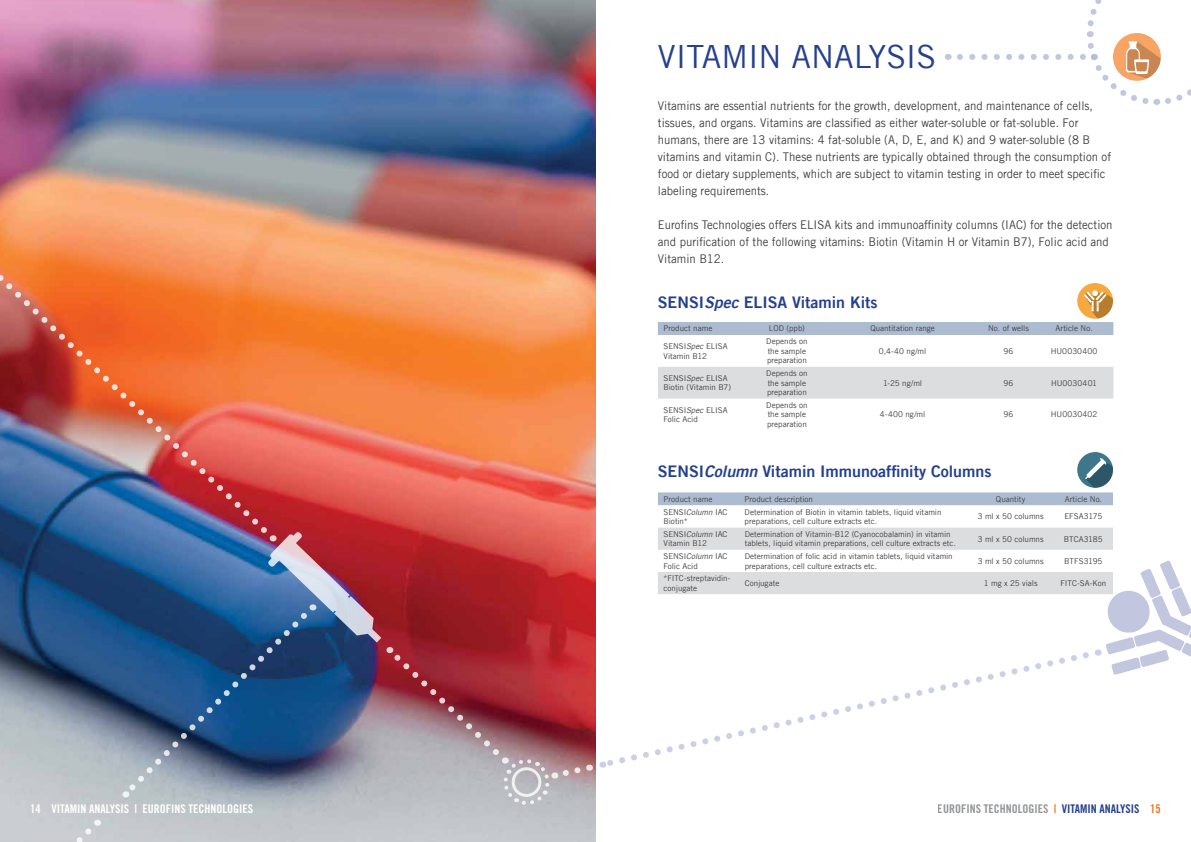
<style>
.page{position:relative;width:1191px;height:842px;background:#fff}
.page>*{position:absolute;margin:0;border:0;box-sizing:border-box;transform-origin:0 0}
.t1{font:32px "Trade Gothic LT";color:#25408f}
.t2{font:16px "Trade Gothic LT Bold Two";color:#25408f}
.t3{font:12px/17px "Trade Gothic LT";color:#414042;scale:.95 1}
.t4{font:12px "Trade Gothic LT Std Bd Cn 20";color:#fff}
.t5{font:12px "Trade Gothic LT Std Bd Cn 20";color:#939598}
.t6{font:8px/9.6px "Trade Gothic LT";color:#414042}
.s1{font-style:italic}
.s2{color:#ed7623}
.s3{color:#25408f}
</style>
<div class="page">
<svg style="left:960px;top:0;width:231px;height:105px"></svg>
<div style="left:658px;top:367px;width:455px;height:32px;background:#dcddde"></div>
<div style="left:1077px;top:283px;width:36px;height:36px;background:#f7a83e;border-radius:50%"></div>
<svg style="left:658px;top:290px;width:455px;height:45px"></svg>
<div style="left:1077px;top:452px;width:36px;height:36px;background:#3e768b;border-radius:50%"></div>
<img style="left:0;top:0;width:595px;height:842px">
<img style="left:0;top:251px;width:272px;height:287px">
<div style="left:23px;top:820px;width:75px;height:22px;background:#cacdd2"></div>
<svg style="left:601px;top:676px;width:404px;height:92px"></svg>
<svg style="left:658px;top:458px;width:533px;height:218px"></svg>
<img style="left:121px;top:532px;width:469px;height:274px">
<h1 class="t1" style="left:658px;top:38px;width:280px">VITAMIN ANALYSIS</h1>
<p class="t3" style="left:658px;top:97px;width:478px">Vitamins are essential nutrients for the growth, development, and maintenance of cells, tissues, and organs. Vitamins are classified as either water-soluble or fat-soluble. For humans, there are 13 vitamins: 4 fat-soluble (A, D, E, and K) and 9 water-soluble (8 B vitamins and vitamin C). These nutrients are typically obtained through the consumption of food or dietary supplements, which are subject to vitamin testing in order to meet specific labeling requirements.</p>
<h3 class="t3" style="left:658px;top:216px;width:480px">Eurofins Technologies offers ELISA kits and immunoaffinity columns (IAC) for the detection and purification of the following vitamins: Biotin (Vitamin H or Vitamin B7), Folic acid and<br>Vitamin B12.</h3>
<h2 class="t2" style="left:658px;top:292px;width:221px">SENSI<span class="s1">Spec</span> ELISA Vitamin Kits</h2>
<p class="t6" style="left:663px;top:324px;width:50px">Product name</p>
<p class="t6" style="left:769px;top:324px;width:37px">LOD (ppb)</p>
<p class="t6" style="left:870px;top:324px;width:66px">Quantitation range</p>
<p class="t6" style="left:988px;top:324px;width:42px">No. of wells</p>
<p class="t6" style="left:1055px;top:324px;width:39px">Article No.</p>
<p class="t6" style="left:663px;top:341px;width:66px">SENSI<span class="s1">Spec</span> ELISA<br>Vitamin B12</p>
<p class="t6" style="left:766px;top:336px;width:43px">Depends on the sample preparation</p>
<p class="t6" style="left:879px;top:346px;width:49px">0,4-40 ng/ml</p>
<p class="t6" style="left:1003px;top:346px;width:11px">96</p>
<p class="t6" style="left:1050px;top:346px;width:48px">HU0030400</p>
<p class="t6" style="left:663px;top:373px;width:69px">SENSI<span class="s1">Spec</span> ELISA<br>Biotin (Vitamin B7)</p>
<p class="t6" style="left:766px;top:368px;width:43px">Depends on the sample preparation</p>
<p class="t6" style="left:883px;top:378px;width:40px">1-25 ng/ml</p>
<p class="t6" style="left:1003px;top:378px;width:11px">96</p>
<p class="t6" style="left:1051px;top:378px;width:47px">HU0030401</p>
<p class="t6" style="left:663px;top:405px;width:66px">SENSI<span class="s1">Spec</span> ELISA<br>Folic Acid</p>
<p class="t6" style="left:766px;top:400px;width:43px">Depends on the sample preparation</p>
<p class="t6" style="left:880px;top:410px;width:47px">4-400 ng/ml</p>
<p class="t6" style="left:1003px;top:410px;width:11px">96</p>
<p class="t6" style="left:1050px;top:410px;width:48px">HU0030402</p>
<h2 class="t2" style="left:658px;top:461px;width:335px">SENSI<span class="s1">Column</span> Vitamin Immunoaffinity Columns</h2>
<p class="t6" style="left:663px;top:494px;width:50px">Product name</p>
<p class="t6" style="left:744px;top:494px;width:70px">Product description</p>
<p class="t6" style="left:996px;top:494px;width:31px">Quantity</p>
<p class="t6" style="left:1064px;top:494px;width:39px">Article No.</p>
<p class="t6" style="left:663px;top:507px;width:65px">SENSI<span class="s1">Column</span> IAC<br>Biotin*</p>
<p class="t6" style="left:744px;top:507px;width:198px">Determination of Biotin in vitamin tablets, liquid vitamin preparations, cell culture extracts etc.</p>
<p class="t6" style="left:977px;top:512px;width:67px">3 ml x 50 columns</p>
<p class="t6" style="left:1064px;top:512px;width:39px">EFSA3175</p>
<p class="t6" style="left:663px;top:529px;width:65px">SENSI<span class="s1">Column</span> IAC<br>Vitamin B12</p>
<p class="t6" style="left:744px;top:529px;width:213px">Determination of Vitamin-B12 (Cyanocobalamin) in vitamin tablets, liquid vitamin preparations, cell culture extracts etc.</p>
<p class="t6" style="left:977px;top:534px;width:67px">3 ml x 50 columns</p>
<p class="t6" style="left:1064px;top:534px;width:40px">BTCA3185</p>
<p class="t6" style="left:663px;top:551px;width:65px">SENSI<span class="s1">Column</span> IAC<br>Folic Acid</p>
<p class="t6" style="left:744px;top:551px;width:210px">Determination of folic acid in vitamin tablets, liquid vitamin preparations, cell culture extracts etc.</p>
<p class="t6" style="left:977px;top:556px;width:67px">3 ml x 50 columns</p>
<p class="t6" style="left:1064px;top:556px;width:40px">BTFS3195</p>
<p class="t6" style="left:663px;top:573px;width:68px">*FITC-streptavidin&shy;conjugate</p>
<p class="t6" style="left:744px;top:578px;width:36px">Conjugate</p>
<p class="t6" style="left:983px;top:578px;width:55px">1 mg x 25 vials</p>
<p class="t6" style="left:1060px;top:578px;width:47px">FITC-SA-Kon</p>
<h3 class="t4" style="left:30px;top:802px;width:225px">14 VITAMIN ANALYSIS | EUROFINS TECHNOLOGIES</h3>
<h3 class="t5" style="left:937px;top:802px;width:225px">EUROFINS TECHNOLOGIES <span class="s2">|</span> <span class="s3">VITAMIN ANALYSIS</span> <span class="s2">15</span></h3>
</div>
